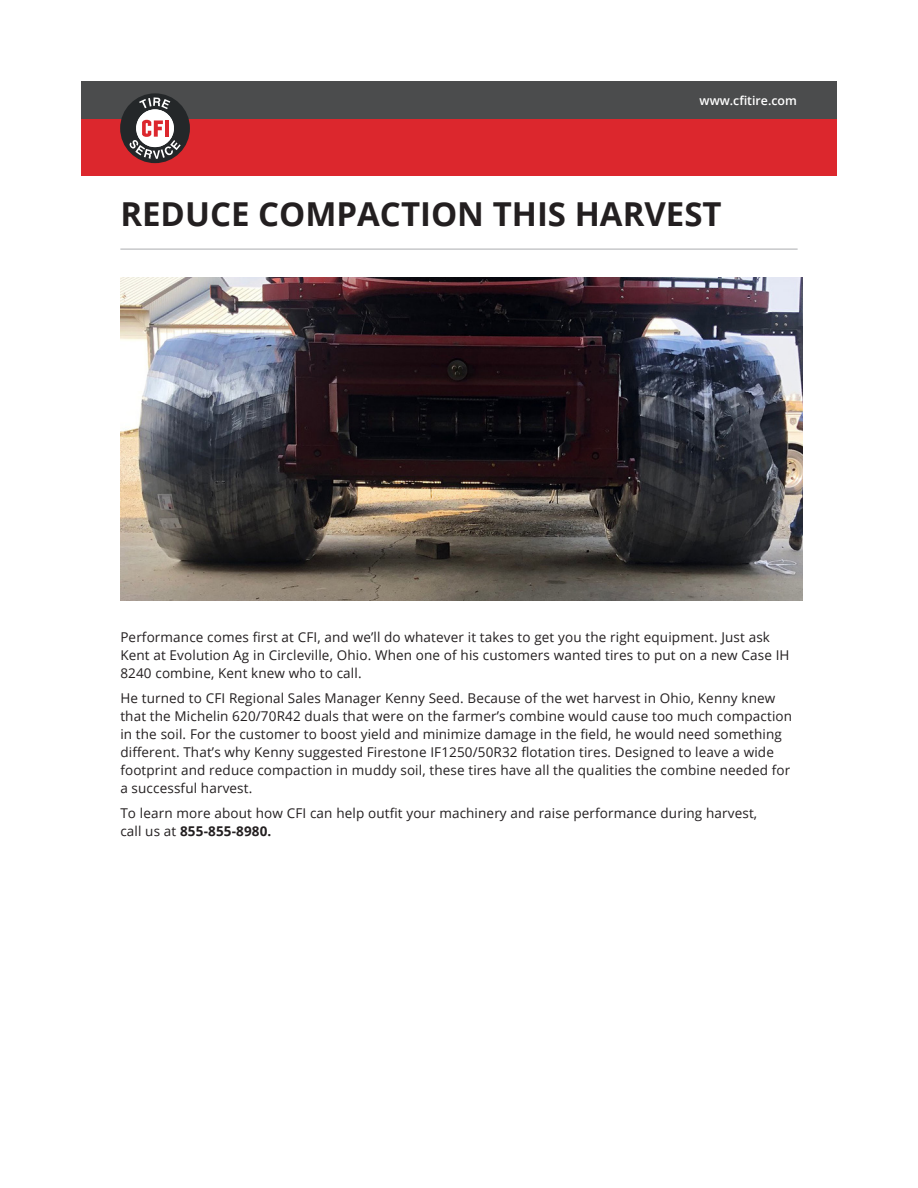
<style>
.page{position:relative;width:918px;height:1188px;background:#fff}
.page>*{position:absolute;margin:0;border:0;box-sizing:border-box;transform-origin:0 0}
.t1{font:700 33px "Open Sans";color:#231f20}
.t2{font:13.5px/18px "Open Sans";letter-spacing:.01em;color:#231f20}
.t3{font:600 12.3px "Open Sans";color:#fff}
.s1{font-weight:700}
</style>
<div class="page">
<div style="left:81px;top:81px;width:756px;height:38px;background:#4b4c4d"></div>
<div style="left:81px;top:119px;width:756px;height:57px;background:#dc272d"></div>
<div style="left:120px;top:93px;width:70px;height:70px;background:#242729;border-radius:50%"></div>
<div style="left:136px;top:109px;width:38px;height:38px;background:#fff;border-radius:50%"></div>
<svg style="left:139px;top:97px;width:31px;height:12px"></svg>
<svg style="left:129px;top:120px;width:52px;height:39px"></svg>
<hr style="left:165px;top:120px;width:4px;height:17px;background:#dc272d">
<hr style="left:120px;top:248px;width:678px;height:2px;background:#c7c8ca">
<img style="left:120px;top:277px;width:682px;height:324px">
<p class="t3" style="left:700px;top:92px;width:99px">www.cfitire.com</p>
<p class="t1" style="left:120px;top:191px;width:603px">REDUCE COMPACTION THIS HARVEST</p>
<p class="t2" style="left:120px;top:628px;width:671px">Performance comes first at CFI, and we’ll do whatever it takes to get you the right equipment. Just ask<br>Kent at Evolution Ag in Circleville, Ohio. When one of his customers wanted tires to put on a new Case IH<br>8240 combine, Kent knew who to call.</p>
<p class="t2" style="left:120px;top:689px;width:673px">He turned to CFI Regional Sales Manager Kenny Seed. Because of the wet harvest in Ohio, Kenny knew that the Michelin 620/70R42 duals that were on the farmer’s combine would cause too much compaction in the soil. For the customer to boost yield and minimize damage in the field, he would need something different. That’s why Kenny suggested Firestone IF1250/50R32 flotation tires. Designed to leave a wide footprint and reduce compaction in muddy soil, these tires have all the qualities the combine needed for a successful harvest.</p>
<p class="t2" style="left:120px;top:803px;width:638px">To learn more about how CFI can help outfit your machinery and raise performance during harvest, call us at <span class="s1">855-855-8980.</span></p>
</div>
